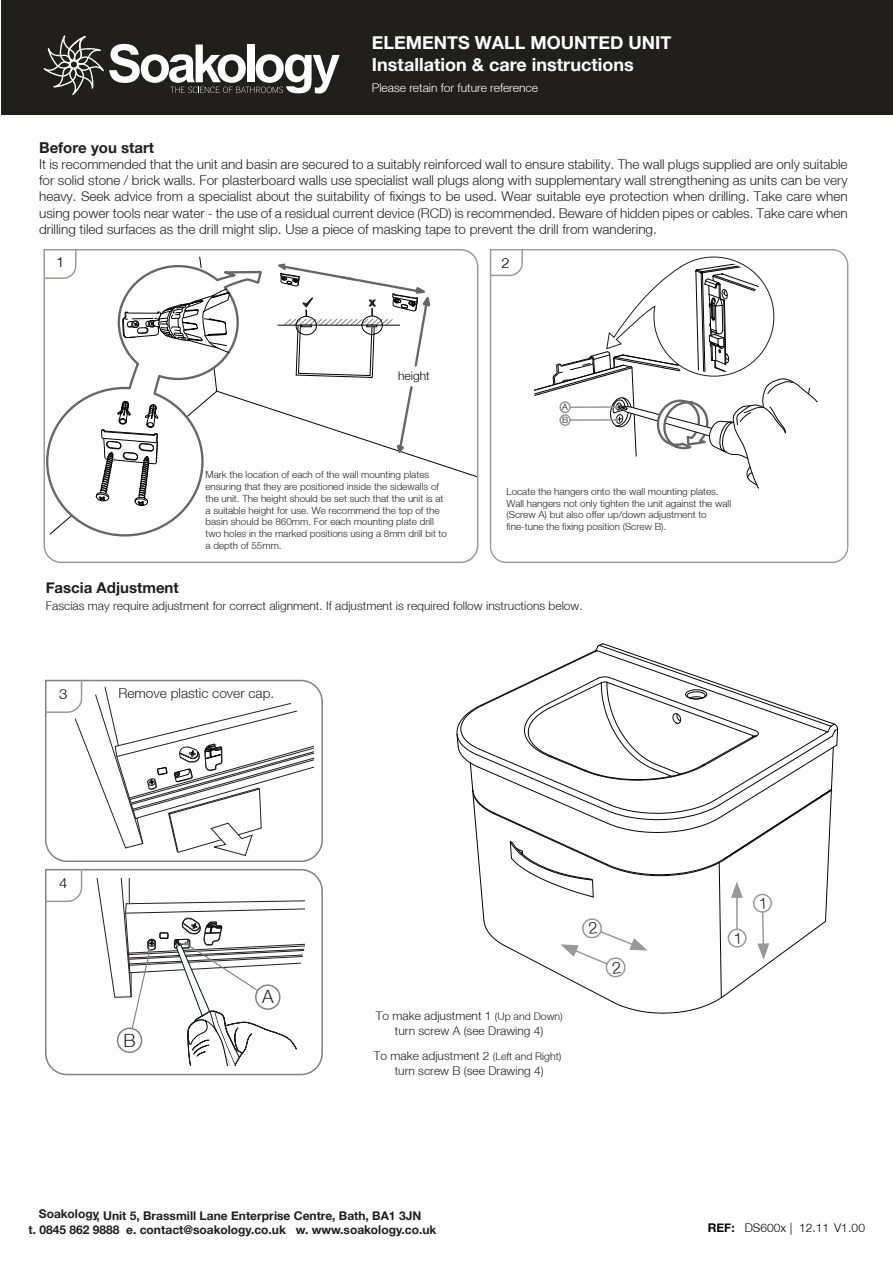
<style>
.page{position:relative;width:893px;height:1263px;background:#fff}
.page>*{position:absolute;margin:0;border:0;box-sizing:border-box;transform-origin:0 0}
.t1{font:300 18.3px "Helvetica Neue";color:#211e1e}
.t2{font:700 18px/21.8px "Helvetica Neue CE";color:#fff}
.t3{font:700 15px "Helvetica Neue CE";color:#211e1e}
.t4{font:300 14.25px "Helvetica Neue";color:#040503;scale:1.05 1}
.t5{font:300 13.65px "Helvetica Neue";color:#211e1e}
.t6{font:300 13.5px/16.2px "Helvetica Neue";color:#211e1e;text-align:justify}
.t7{font:300 12px/14.4px "Helvetica Neue";color:#211e1e;text-align:center}
.t8{font:12px "Helvetica Neue CE";color:#201d1e}
.t9{font:300 12px "Helvetica Neue";color:#fff}
.t10{font:300 12px "Helvetica Neue";color:#050504}
.t11{font:300 12px "Helvetica Neue";color:#040503}
.t12{font:300 9.9px/11.9px "Helvetica Neue";color:#231f20}
.t13{font:300 8.55px/13px "Helvetica Neue";color:#040503;scale:1.05 1}
.s1{font-size:10.5px}
.s2{font-family:"Helvetica Neue CE";font-weight:700}
</style>
<div class="page">
<div style="left:2px;top:0;width:891px;height:114px;background:#211e1e"></div>
<svg style="left:43px;top:249px;width:436px;height:314px"></svg>
<svg style="left:489px;top:249px;width:360px;height:314px"></svg>
<svg style="left:317px;top:687px;width:6px;height:168px"></svg>
<svg style="left:49px;top:876px;width:274px;height:200px"></svg>
<svg style="left:45px;top:679px;width:272px;height:387px"></svg>
<svg style="left:530px;top:249px;width:288px;height:240px"></svg>
<svg style="left:44px;top:35px;width:296px;height:60px"></svg>
<svg style="left:456px;top:643px;width:383px;height:371px"></svg>
<h2 class="t2" style="left:372px;top:32px;width:301px">ELEMENTS WALL MOUNTED UNIT<br>Installation &amp; care instructions</h2>
<p class="t9" style="left:372px;top:80px;width:168px">Please retain for future reference</p>
<p class="t3" style="left:39px;top:138px;width:117px">Before you start</p>
<p class="t6" style="left:39px;top:156px;width:810px">It is recommended that the unit and basin are secured to a suitably reinforced wall to ensure stability. The wall plugs supplied are only suitable for solid stone / brick walls. For plasterboard walls use specialist wall plugs along with supplementary wall strengthening as units can be very heavy. Seek advice from a specialist about the suitability of fixings to be used. Wear suitable eye protection when drilling. Take care when using power tools near water - the use of a residual current device (RCD) is recommended. Beware of hidden pipes or cables. Take care when drilling tiled surfaces as the drill might slip. Use a piece of masking tape to prevent the drill from wandering.</p>
<p class="t4" style="left:56px;top:253px;width:9px">1</p>
<p class="t4" style="left:502px;top:254px;width:9px">2</p>
<p class="t11" style="left:398px;top:368px;width:33px">height</p>
<p class="t12" style="left:205px;top:468px;width:243px">Mark the location of each of the wall mounting plates ensuring that they are positioned inside the sidewalls of the unit. The height should be set such that the unit is at a suitable height for use. We recommend the top of the basin should be 860mm. For each mounting plate drill two holes in the marked positions using a 8mm drill bit to a depth of 55mm.</p>
<p class="t13" style="left:562px;top:400px;width:7px">A<br>B</p>
<p class="t12" style="left:506px;top:485px;width:226px">Locate the hangers onto the wall mounting plates.<br>Wall hangers not only tighten the unit against the wall (Screw A) but also offer up/down adjustment to fine-tune the fixing position (Screw B).</p>
<p class="t3" style="left:46px;top:579px;width:135px">Fascia Adjustment</p>
<p class="t7" style="left:46px;top:598px;width:539px">Fascias may require adjustment for correct alignment. If adjustment is required follow instructions below.</p>
<p class="t4" style="left:59px;top:685px;width:9px">3</p>
<p class="t5" style="left:118px;top:684px;width:157px">Remove plastic cover cap.</p>
<p class="t4" style="left:59px;top:874px;width:9px">4</p>
<h1 class="t1" style="left:124px;top:1029px;width:14px">B</h1>
<h1 class="t1" style="left:262px;top:985px;width:13px">A</h1>
<p class="t7" style="left:376px;top:1008px;width:188px">To make adjustment 1 <span class="s1">(Up and Down) </span>turn screw A (see Drawing 4)</p>
<p class="t7" style="left:374px;top:1048px;width:189px">To make adjustment 2 <span class="s1">(Left and Right) </span>turn screw B (see Drawing 4)</p>
<p class="t8" style="left:39px;top:1208px;width:384px">Soakology, Unit 5, Brassmill Lane Enterprise Centre, Bath, BA1 3JN</p>
<p class="t8" style="left:28px;top:1222px;width:409px">t. 0845 862 9888 e. contact@soakology.co.uk w. www.soakology.co.uk</p>
<p class="t10" style="left:708px;top:1221px;width:159px"><span class="s2">REF:</span> DS600x | 12.11 V1.00</p>
</div>
